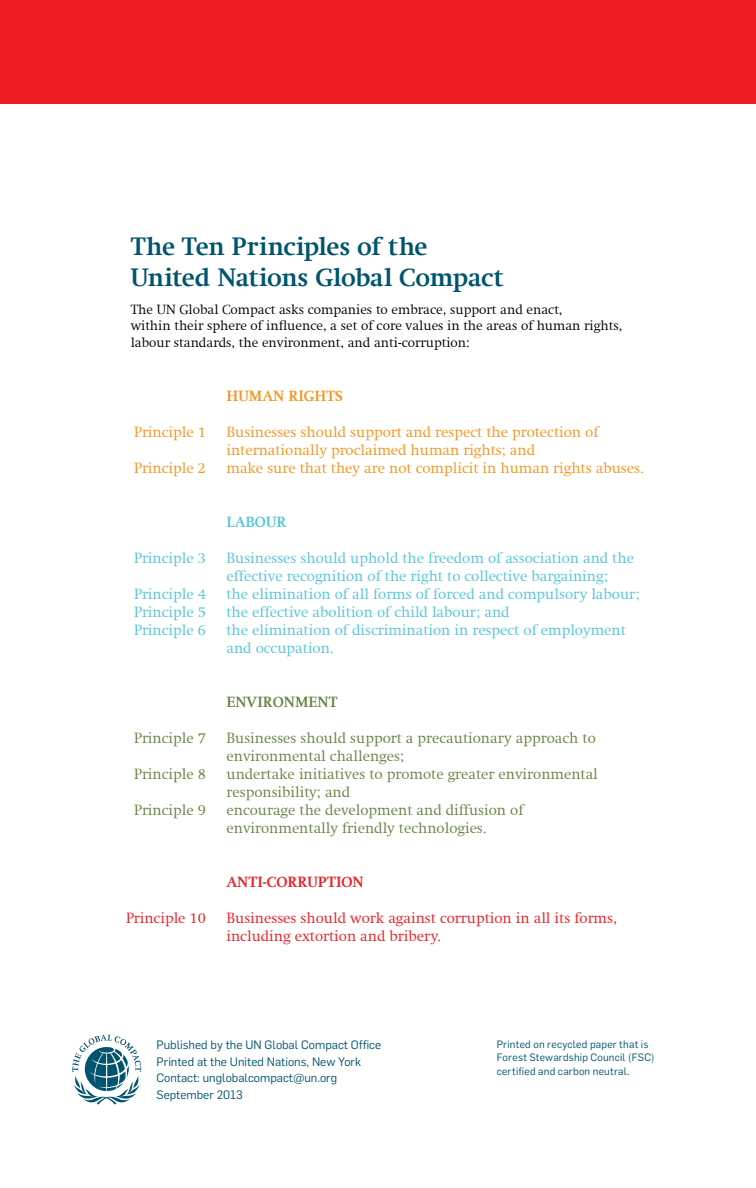
<style>
.page{position:relative;width:756px;height:1188px;background:#fff}
.page>*{position:absolute;margin:0;border:0;box-sizing:border-box;transform-origin:0 0}
.t1{font:700 25.5px/30.6px "Swift Com";letter-spacing:-.015em;color:#00546e}
.t2{font:300 15px/18px "Swift Com";color:#52c6d8}
.t3{font:300 15px/18px "Swift Com";color:#678442}
.t4{font:300 15px/18px "Swift Com";color:#f7941e}
.t5{font:300 15px/18px "Swift Com";color:#ed1d24}
.t6{font:700 15px "Swift Com";color:#ed1d24}
.t7{font:700 15px "Swift Com";color:#f7941e}
.t8{font:700 15px "Swift Com";color:#678442}
.t9{font:700 15px "Swift Com";color:#52c6d8}
.t10{font:300 13.5px/16.5px "Swift Com";color:#000}
.t11{font:12px/16.5px "Flama";color:#00546e}
.t12{font:10.5px/13.5px "Flama";letter-spacing:.02em;color:#00546e}
</style>
<div class="page">
<svg style="left:72px;top:1035px;width:69px;height:70px"></svg>
<div style="left:0;top:0;width:756px;height:104px;background:#ed1d24"></div>
<p class="t1" style="left:131px;top:231px;width:375px">THE TEN PRINCIPLES OF THE<br>UNITED NATIONS GLOBAL COMPACT</p>
<p class="t10" style="left:131px;top:301px;width:493px">The UN Global Compact asks companies to embrace, support and enact,<br>within their sphere of influence, a set of core values in the areas of human rights, labour standards, the environment, and anti-corruption:</p>
<p class="t4" style="left:134px;top:423px;width:73px">Principle 1</p>
<p class="t4" style="left:134px;top:459px;width:73px">Principle 2</p>
<p class="t2" style="left:134px;top:549px;width:73px">Principle 3</p>
<p class="t2" style="left:134px;top:585px;width:73px;text-align:justify">Principle 4<br>Principle 5<br>Principle 6</p>
<p class="t3" style="left:134px;top:729px;width:73px">Principle 7</p>
<p class="t3" style="left:134px;top:765px;width:73px">Principle 8</p>
<p class="t3" style="left:134px;top:801px;width:73px">Principle 9</p>
<p class="t5" style="left:126px;top:909px;width:81px">Principle 10</p>
<p class="t7" style="left:226px;top:387px;width:118px">HUMAN RIGHTS</p>
<p class="t4" style="left:226px;top:423px;width:419px">Businesses should support and respect the protection of internationally proclaimed human rights; and<br>make sure that they are not complicit in human rights abuses.</p>
<p class="t9" style="left:226px;top:513px;width:61px">LABOUR</p>
<p class="t2" style="left:226px;top:549px;width:415px">Businesses should uphold the freedom of association and the effective recognition of the right to collective bargaining;<br>the elimination of all forms of forced and compulsory labour; the effective abolition of child labour; and<br>the elimination of discrimination in respect of employment and occupation.</p>
<p class="t8" style="left:226px;top:693px;width:113px">ENVIRONMENT</p>
<p class="t3" style="left:226px;top:729px;width:373px">Businesses should support a precautionary approach to environmental challenges;<br>undertake initiatives to promote greater environmental responsibility; and<br>encourage the development and diffusion of environmentally friendly technologies.</p>
<p class="t6" style="left:226px;top:873px;width:139px">ANTI-CORRUPTION</p>
<p class="t5" style="left:226px;top:909px;width:392px">Businesses should work against corruption in all its forms, including extortion and bribery.</p>
<p class="t11" style="left:157px;top:1036px;width:226px">Published by the UN Global Compact Office<br>Printed at the United Nations, New York<br>Contact: unglobalcompact@un.org<br>September 2013</p>
<p class="t12" style="left:497px;top:1037px;width:159px">Printed on recycled paper that is<br>Forest Stewardship Council (FSC) certified and carbon neutral.</p>
</div>
